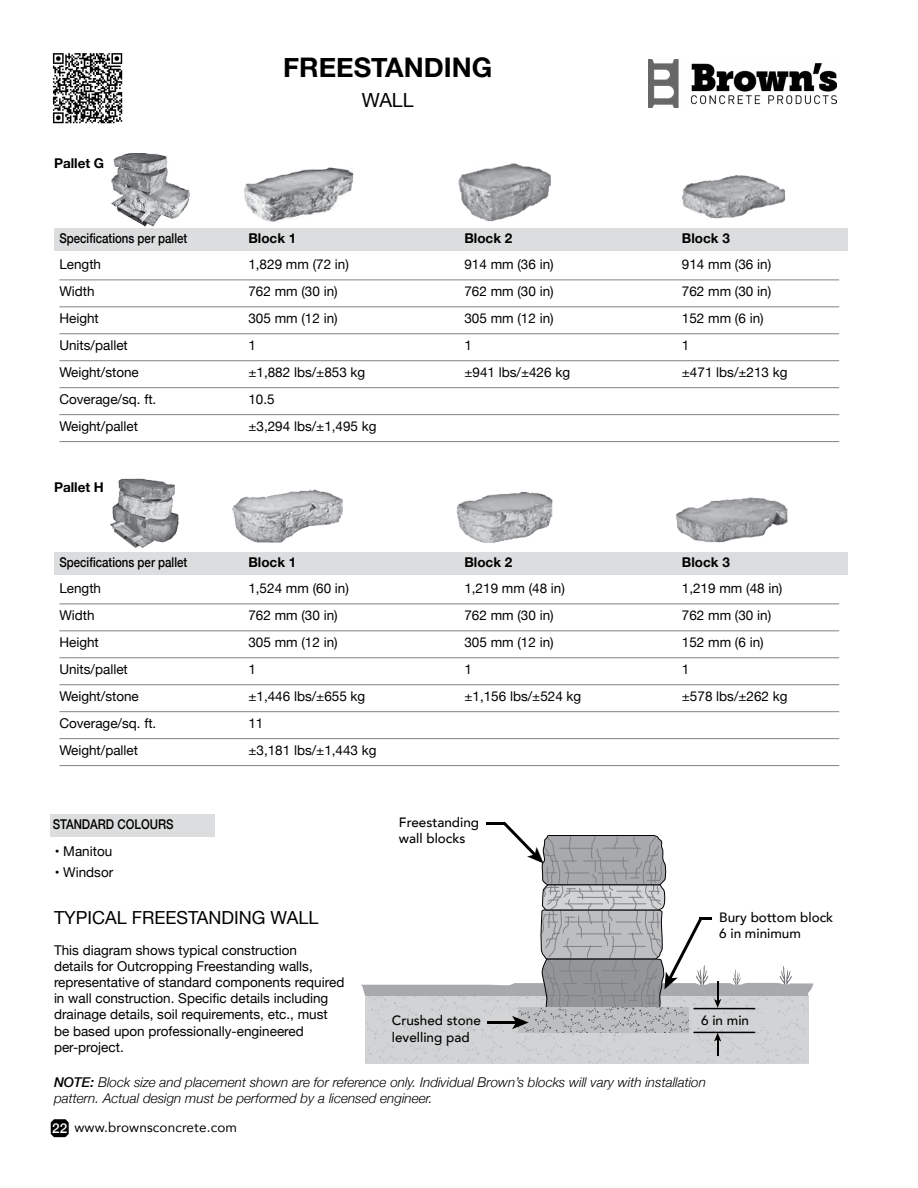
<style>
.page{position:relative;width:918px;height:1188px;background:#fff}
.page>*{position:absolute;margin:0;border:0;box-sizing:border-box;transform-origin:0 0}
.t1{font:700 27px "Helvetica Neue";color:#000}
.t2{font:19.5px "Helvetica Neue";color:#000}
.t3{font:18px "Helvetica Neue";color:#000}
.t4{font:13.5px/16.2px "Helvetica Neue";color:#000}
.t5{font:italic 300 13.5px/16.2px "Helvetica Neue";color:#000}
.t6{font:500 13.5px/16.2px "Avenir";color:#000}
.t7{font:500 13.5px "Helvetica Neue";color:#000;scale:.85 1}
.t8{font:700 13.5px "Helvetica Neue";color:#000}
.t9{font:13.5px "Avenir";letter-spacing:.01em;color:#000}
.s1{font-weight:500}
.s2{font-family:"Helvetica Neue";font-weight:500;color:#fff}
</style>
<div class="page">
<svg style="left:51px;top:1119px;width:18px;height:18px"></svg>
<img style="left:648px;top:60px;width:189px;height:47px">
<img style="left:110px;top:478px;width:69px;height:70px">
<img style="left:52px;top:53px;width:71px;height:71px">
<img style="left:111px;top:153px;width:79px;height:74px">
<img style="left:244px;top:167px;width:110px;height:55px">
<img style="left:682px;top:175px;width:104px;height:44px">
<img style="left:458px;top:163px;width:93px;height:59px">
<img style="left:232px;top:489px;width:111px;height:54px">
<img style="left:456px;top:492px;width:97px;height:51px">
<img style="left:676px;top:497px;width:112px;height:46px">
<div style="left:54px;top:228px;width:794px;height:22px;background:#dcddde"></div>
<div style="left:54px;top:552px;width:794px;height:22px;background:#dcddde"></div>
<hr style="left:59px;top:280px;width:780px;height:1px;background:#808285">
<hr style="left:59px;top:604px;width:780px;height:1px;background:#808285">
<hr style="left:59px;top:387px;width:780px;height:1px;background:#808285">
<hr style="left:59px;top:711px;width:780px;height:1px;background:#808285">
<hr style="left:59px;top:333px;width:780px;height:1px;background:#808285">
<hr style="left:59px;top:657px;width:780px;height:1px;background:#808285">
<hr style="left:59px;top:441px;width:780px;height:1px;background:#808285">
<hr style="left:59px;top:765px;width:780px;height:1px;background:#808285">
<hr style="left:59px;top:306px;width:780px;height:1px;background:#808285">
<hr style="left:59px;top:630px;width:780px;height:1px;background:#808285">
<hr style="left:59px;top:414px;width:780px;height:1px;background:#808285">
<hr style="left:59px;top:738px;width:780px;height:1px;background:#808285">
<hr style="left:59px;top:360px;width:780px;height:1px;background:#808285">
<hr style="left:59px;top:684px;width:780px;height:1px;background:#808285">
<div style="left:51px;top:814px;width:164px;height:23px;background:#dcddde"></div>
<svg style="left:361px;top:822px;width:453px;height:242px"></svg>
<p class="t8" style="left:54px;top:152px;width:52px">Pallet G</p>
<h1 class="t1" style="left:283px;top:46px;width:211px">FREESTANDING</h1>
<h2 class="t2" style="left:362px;top:86px;width:53px">WALL</h2>
<p class="t7" style="left:59px;top:227px;width:152px">Specifications per pallet</p>
<p class="t8" style="left:248px;top:227px;width:49px">Block 1</p>
<p class="t8" style="left:464px;top:227px;width:49px">Block 2</p>
<p class="t8" style="left:682px;top:227px;width:49px">Block 3</p>
<p class="t4" style="left:59px;top:257px;width:43px">Length</p>
<p class="t4" style="left:248px;top:257px;width:102px">1,829 mm (72 in)</p>
<p class="t4" style="left:464px;top:257px;width:91px">914 mm (36 in)</p>
<p class="t4" style="left:682px;top:257px;width:91px">914 mm (36 in)</p>
<p class="t4" style="left:59px;top:284px;width:37px">Width</p>
<p class="t4" style="left:248px;top:284px;width:91px">762 mm (30 in)</p>
<p class="t4" style="left:464px;top:284px;width:91px">762 mm (30 in)</p>
<p class="t4" style="left:682px;top:284px;width:91px">762 mm (30 in)</p>
<p class="t4" style="left:59px;top:311px;width:41px">Height</p>
<p class="t4" style="left:248px;top:311px;width:91px">305 mm (12 in)</p>
<p class="t4" style="left:464px;top:311px;width:91px">305 mm (12 in)</p>
<p class="t4" style="left:682px;top:311px;width:83px">152 mm (6 in)</p>
<p class="t4" style="left:59px;top:338px;width:70px">Units/pallet</p>
<p class="t4" style="left:248px;top:338px;width:9px">1</p>
<p class="t4" style="left:464px;top:338px;width:9px">1</p>
<p class="t4" style="left:682px;top:338px;width:9px">1</p>
<p class="t4" style="left:59px;top:365px;width:81px">Weight/stone</p>
<p class="t4" style="left:248px;top:365px;width:119px">±1,882 lbs/±853 kg</p>
<p class="t4" style="left:464px;top:365px;width:107px">±941 lbs/±426 kg</p>
<p class="t4" style="left:682px;top:365px;width:107px">±471 lbs/±213 kg</p>
<p class="t4" style="left:59px;top:392px;width:98px">Coverage/sq. ft.</p>
<p class="t4" style="left:248px;top:392px;width:28px">10.5</p>
<p class="t4" style="left:59px;top:419px;width:80px">Weight/pallet</p>
<p class="t4" style="left:248px;top:419px;width:130px">±3,294 lbs/±1,495 kg</p>
<p class="t8" style="left:54px;top:476px;width:51px">Pallet H</p>
<p class="t7" style="left:59px;top:551px;width:152px">Specifications per pallet</p>
<p class="t8" style="left:248px;top:551px;width:49px">Block 1</p>
<p class="t8" style="left:464px;top:551px;width:49px">Block 2</p>
<p class="t8" style="left:682px;top:551px;width:49px">Block 3</p>
<p class="t4" style="left:59px;top:581px;width:43px">Length</p>
<p class="t4" style="left:248px;top:581px;width:102px">1,524 mm (60 in)</p>
<p class="t4" style="left:464px;top:581px;width:102px">1,219 mm (48 in)</p>
<p class="t4" style="left:682px;top:581px;width:102px">1,219 mm (48 in)</p>
<p class="t4" style="left:59px;top:608px;width:37px">Width</p>
<p class="t4" style="left:248px;top:608px;width:91px">762 mm (30 in)</p>
<p class="t4" style="left:464px;top:608px;width:91px">762 mm (30 in)</p>
<p class="t4" style="left:682px;top:608px;width:91px">762 mm (30 in)</p>
<p class="t4" style="left:59px;top:635px;width:41px">Height</p>
<p class="t4" style="left:248px;top:635px;width:91px">305 mm (12 in)</p>
<p class="t4" style="left:464px;top:635px;width:91px">305 mm (12 in)</p>
<p class="t4" style="left:682px;top:635px;width:83px">152 mm (6 in)</p>
<p class="t4" style="left:59px;top:662px;width:70px">Units/pallet</p>
<p class="t4" style="left:248px;top:662px;width:9px">1</p>
<p class="t4" style="left:464px;top:662px;width:9px">1</p>
<p class="t4" style="left:682px;top:662px;width:9px">1</p>
<p class="t4" style="left:59px;top:689px;width:81px">Weight/stone</p>
<p class="t4" style="left:248px;top:689px;width:119px">±1,446 lbs/±655 kg</p>
<p class="t4" style="left:464px;top:689px;width:119px">±1,156 lbs/±524 kg</p>
<p class="t4" style="left:682px;top:689px;width:107px">±578 lbs/±262 kg</p>
<p class="t4" style="left:59px;top:716px;width:98px">Coverage/sq. ft.</p>
<p class="t4" style="left:248px;top:716px;width:17px">11</p>
<p class="t4" style="left:59px;top:743px;width:80px">Weight/pallet</p>
<p class="t4" style="left:248px;top:743px;width:130px">±3,181 lbs/±1,443 kg</p>
<p class="t7" style="left:53px;top:814px;width:144px">STANDARD COLOURS</p>
<p class="t4" style="left:55px;top:844px;width:59px">• Manitou</p>
<p class="t4" style="left:55px;top:865px;width:60px">• Windsor</p>
<h3 class="t3" style="left:54px;top:905px;width:266px">TYPICAL FREESTANDING WALL</h3>
<p class="t4" style="left:54px;top:942px;width:292px">This diagram shows typical construction<br>details for Outcropping Freestanding walls, representative of standard components required in wall construction. Specific details including drainage details, soil requirements, etc. , must be based upon professionally-engineered per-project.</p>
<p class="t6" style="left:399px;top:813px;width:82px">Freestanding wall blocks</p>
<p class="t6" style="left:392px;top:1012px;width:91px">Crushed stone levelling pad</p>
<p class="t6" style="left:719px;top:908px;width:116px">Bury bottom block<br>6 in minimum</p>
<p class="t6" style="left:701px;top:1011px;width:50px">6 in min</p>
<p class="t5" style="left:54px;top:1073px;width:653px"><span class="s1">NOTE:</span> Block size and placement shown are for reference only. Individual Brown’s blocks will vary with installation pattern. Actual design must be performed by a licensed engineer.</p>
<p class="t9" style="left:52px;top:1117px;width:186px"><span class="s2">22</span> www.brownsconcrete.com</p>
</div>
